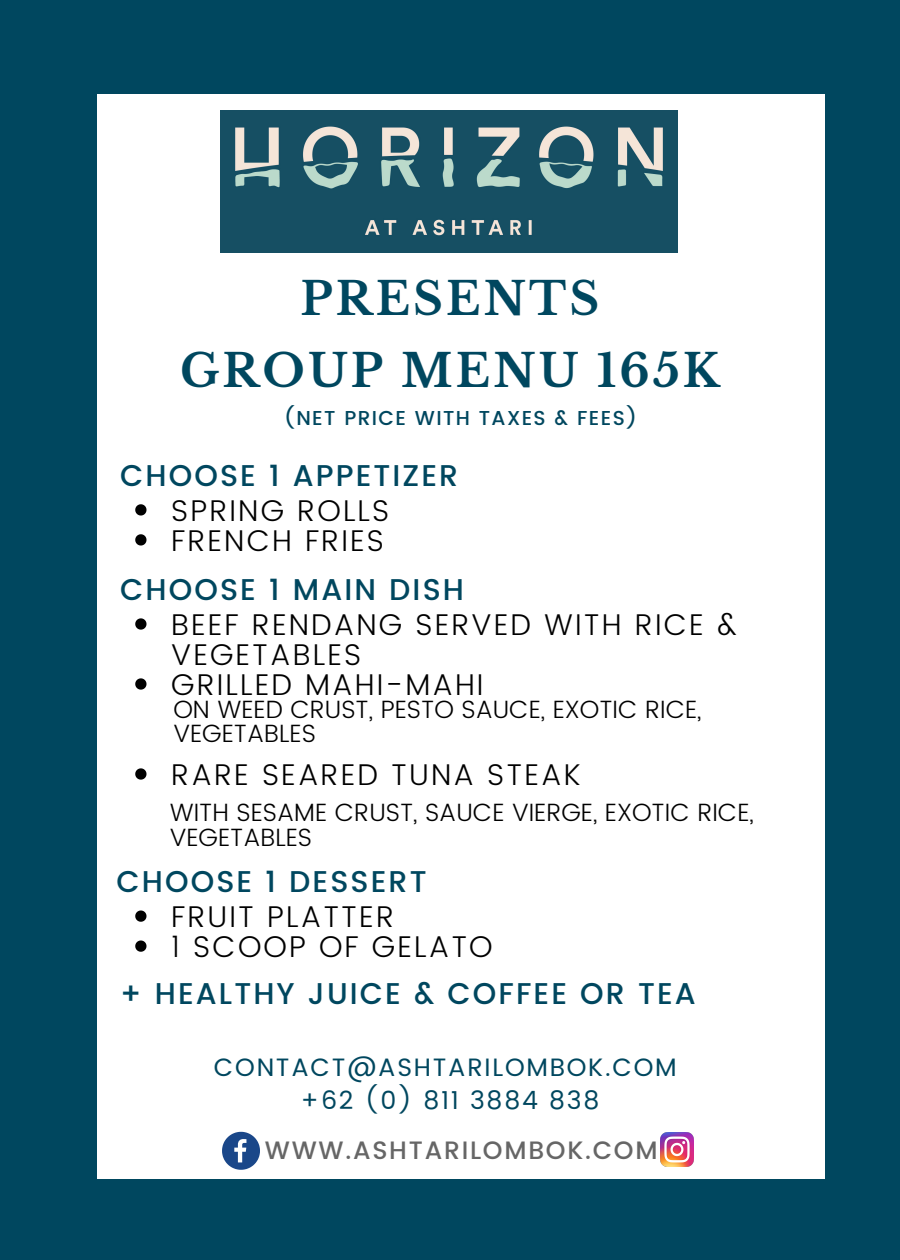
<style>
.page{position:relative;width:900px;height:1260px;background:#00475f}
.page>*{position:absolute;margin:0;border:0;box-sizing:border-box;transform-origin:0 0}
.t1{font:700 45px/71.2px "Libre Baskerville";letter-spacing:.07em;color:#00475f;text-align:center}
.t2{font:300 30px/30px "Poppins";letter-spacing:.07em;color:#000}
.t3{font:500 30px "Poppins";letter-spacing:.07em;color:#00475f}
.t4{font:25.25px/33.8px "Poppins";letter-spacing:.07em;color:#00475f;text-align:center}
.t5{font:500 25.25px "Poppins";letter-spacing:.07em;color:#666}
.t6{font:300 25px/24.5px "Poppins";color:#000}
.t7{font:500 20px "Poppins";letter-spacing:.07em;color:#00475f}
</style>
<div class="page">
<div style="left:97px;top:94px;width:728px;height:1085px;background:#fff"></div>
<img style="left:220px;top:110px;width:458px;height:143px">
<svg style="left:222px;top:1132px;width:38px;height:38px"></svg>
<img style="left:660px;top:1132px;width:34px;height:34px">
<svg style="left:135px;top:618px;width:12px;height:12px"></svg>
<svg style="left:135px;top:678px;width:12px;height:12px"></svg>
<svg style="left:135px;top:768px;width:12px;height:12px"></svg>
<svg style="left:135px;top:504px;width:12px;height:12px"></svg>
<svg style="left:135px;top:534px;width:12px;height:12px"></svg>
<svg style="left:135px;top:911px;width:12px;height:11px"></svg>
<svg style="left:135px;top:941px;width:12px;height:11px"></svg>
<h1 class="t1" style="left:180px;top:264px;width:541px">PRESENTS<br>GROUP MENU 165K</h1>
<p class="t7" style="left:284px;top:406px;width:354px">(NET PRICE WITH TAXES &amp; FEES)</p>
<p class="t3" style="left:120px;top:458px;width:340px">CHOOSE 1 APPETIZER</p>
<p class="t2" style="left:171px;top:496px;width:220px">SPRING ROLLS<br>FRENCH FRIES</p>
<p class="t3" style="left:120px;top:572px;width:345px">CHOOSE 1 MAIN DISH</p>
<p class="t2" style="left:171px;top:610px;width:567px">BEEF RENDANG SERVED WITH RICE &amp;<br>VEGETABLES<br>GRILLED MAHI-MAHI</p>
<p class="t6" style="left:173px;top:697px;width:530px">ON WEED CRUST, PESTO SAUCE, EXOTIC RICE,<br>VEGETABLES</p>
<p class="t2" style="left:171px;top:760px;width:411px">RARE SEARED TUNA STEAK</p>
<p class="t6" style="left:170px;top:801px;width:586px">WITH SESAME CRUST, SAUCE VIERGE, EXOTIC RICE,<br>VEGETABLES</p>
<p class="t3" style="left:117px;top:864px;width:312px">CHOOSE 1 DESSERT</p>
<p class="t2" style="left:171px;top:902px;width:323px">FRUIT PLATTER<br>1 SCOOP OF GELATO</p>
<p class="t3" style="left:120px;top:976px;width:577px">+ HEALTHY JUICE &amp; COFFEE OR TEA</p>
<p class="t4" style="left:214px;top:1050px;width:464px">CONTACT@ASHTARILOMBOK.COM +62 (0) 811 3884 838</p>
<p class="t5" style="left:265px;top:1135px;width:394px">WWW.ASHTARILOMBOK.COM</p>
</div>
